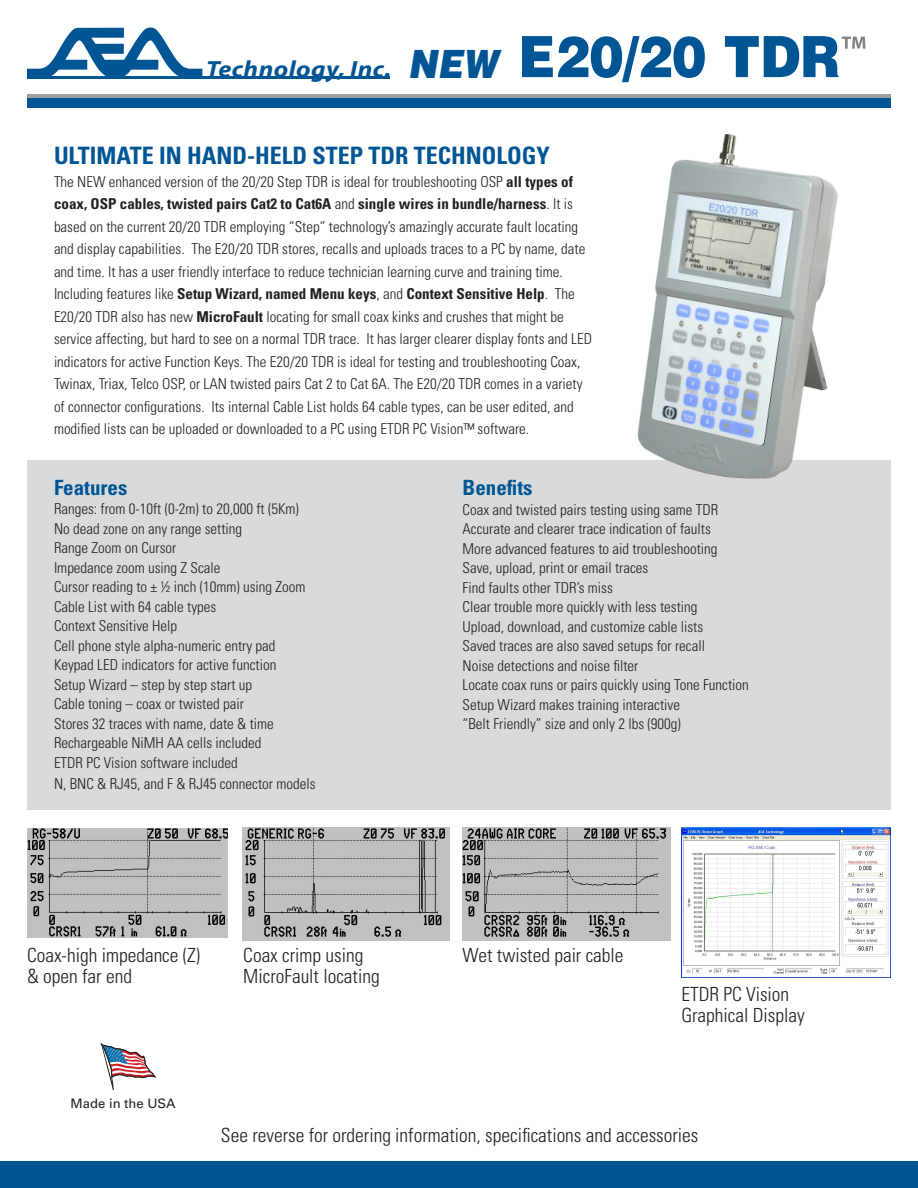
<style>
.page{position:relative;width:918px;height:1188px;background:#fff}
.page>*{position:absolute;margin:0;border:0;box-sizing:border-box;transform-origin:0 0}
.Paragraph_Style_1{font:900 57px "Helvetica";color:#005594;scale:.9 1}
.Paragraph_Style_1-2{font:italic 900 39px "Helvetica";color:#005594;scale:.9 1}
.Paragraph_Style_1-3{font:700 condensed 24px "Univers";color:#005594}
.t1{font:italic 700 23.4px "Myriad";letter-spacing:.02em;color:#005594;scale:1.11 1}
.Bullet_text{font:700 condensed 21px "Univers";color:#005594}
.Text_Header{font:700 condensed 21px "Univers";color:#005594}
.Paragraph_Style_1-4{font:300 condensed 19.5px/21px "Univers";color:#231f20}
.Paragraph_Style_1-5{font:300 condensed 15px/22.5px "Univers";color:#231f20}
.Bullet_text-2{font:300 condensed 15px "Univers";color:#231f20}
.t2{font:13.05px "Univers";color:#231f20}
.s1{font-weight:700}
</style>
<div class="page">
<div style="left:0;top:1161px;width:918px;height:27px;background:#005594"></div>
<div style="left:27px;top:460px;width:864px;height:350px;background:#d9dadc"></div>
<svg style="left:27px;top:94px;width:864px;height:5px;fill:#9e9f9e"></svg>
<div style="left:27px;top:99px;width:864px;height:9px;background:#005594"></div>
<img style="left:637px;top:134px;width:201px;height:345px">
<img style="left:242px;top:827px;width:207px;height:113px">
<svg style="left:101px;top:1043px;width:54px;height:47px"></svg>
<img style="left:27px;top:828px;width:200px;height:110px">
<img style="left:463px;top:827px;width:207px;height:114px">
<img style="left:681px;top:827px;width:210px;height:151px">
<svg style="left:842px;top:37px;width:23px;height:12px"></svg>
<svg style="left:27px;top:27px;width:175px;height:50px"></svg>
<hr style="left:27px;top:77px;width:362px;height:2px;background:#005594">
<p class="t1" style="left:206px;top:57px;width:168px">Technology, Inc.</p>
<p class="Paragraph_Style_1-2" style="left:408px;top:39px;width:101px">NEW</p>
<p class="Paragraph_Style_1" style="left:518px;top:19px;width:359px">E20/20 TDR</p>
<p class="Paragraph_Style_1-3" style="left:54px;top:141px;width:497px">ULTIMATE IN HAND-HELD STEP TDR TECHNOLOGY</p>
<p class="Paragraph_Style_1-5" style="left:54px;top:170px;width:540px">The NEW enhanced version of the 20/20 Step TDR is ideal for troubleshooting OSP <span class="s1">all types of coax, OSP cables, twisted pairs Cat2 to Cat6A</span> and <span class="s1">single wires in bundle/harness</span>. It is based on the current 20/20 TDR employing “Step” technology’s amazingly accurate fault locating and display capabilities. The E20/20 TDR stores, recalls and uploads traces to a PC by name, date and time. It has a user friendly interface to reduce technician learning curve and training time.<br>Including features like <span class="s1">Setup Wizard, named Menu keys</span>, and <span class="s1">Context Sensitive Help</span>. The E20/20 TDR also has new <span class="s1">MicroFault</span> locating for small coax kinks and crushes that might be service affecting, but hard to see on a normal TDR trace. It has larger clearer display fonts and LED indicators for active Function Keys. The E20/20 TDR is ideal for testing and troubleshooting Coax, Twinax, Triax, Telco OSP, or LAN twisted pairs Cat 2 to Cat 6A. The E20/20 TDR comes in a variety of connector configurations. Its internal Cable List holds 64 cable types, can be user edited, and modified lists can be uploaded or downloaded to a PC using ETDR PC Vision™ software.</p>
<p class="Text_Header" style="left:54px;top:474px;width:75px">Features</p>
<p class="Bullet_text-2" style="left:54px;top:500px;width:246px">Ranges: from 0-10ft (0-2m) to 20,000 ft (5Km)</p>
<p class="Bullet_text-2" style="left:54px;top:519px;width:190px">No dead zone on any range setting</p>
<p class="Bullet_text-2" style="left:54px;top:539px;width:124px">Range Zoom on Cursor</p>
<p class="Bullet_text-2" style="left:54px;top:558px;width:168px">Impedance zoom using Z Scale</p>
<p class="Bullet_text-2" style="left:54px;top:578px;width:253px">Cursor reading to ± ½ inch (10mm) using Zoom</p>
<p class="Bullet_text-2" style="left:54px;top:597px;width:164px">Cable List with 64 cable types</p>
<p class="Bullet_text-2" style="left:54px;top:617px;width:125px">Context Sensitive Help</p>
<p class="Bullet_text-2" style="left:54px;top:636px;width:223px">Cell phone style alpha-numeric entry pad</p>
<p class="Bullet_text-2" style="left:54px;top:656px;width:224px">Keypad LED indicators for active function</p>
<p class="Bullet_text-2" style="left:54px;top:675px;width:200px">Setup Wizard – step by step start up</p>
<p class="Bullet_text-2" style="left:54px;top:695px;width:191px">Cable toning – coax or twisted pair</p>
<p class="Bullet_text-2" style="left:54px;top:714px;width:221px">Stores 32 traces with name, date &amp; time</p>
<p class="Bullet_text-2" style="left:54px;top:734px;width:209px">Rechargeable NiMH AA cells included</p>
<p class="Bullet_text-2" style="left:54px;top:753px;width:185px">ETDR PC Vision software included</p>
<p class="Bullet_text-2" style="left:54px;top:774px;width:263px">N, BNC &amp; RJ45, and F &amp; RJ45 connector models</p>
<p class="Bullet_text" style="left:463px;top:475px;width:71px">Benefits</p>
<p class="Bullet_text-2" style="left:463px;top:500px;width:257px">Coax and twisted pairs testing using same TDR</p>
<p class="Bullet_text-2" style="left:463px;top:520px;width:250px">Accurate and clearer trace indication of faults</p>
<p class="Bullet_text-2" style="left:463px;top:539px;width:256px">More advanced features to aid troubleshooting</p>
<p class="Bullet_text-2" style="left:463px;top:559px;width:187px">Save, upload, print or email traces</p>
<p class="Bullet_text-2" style="left:463px;top:578px;width:152px">Find faults other TDR’s miss</p>
<p class="Bullet_text-2" style="left:463px;top:598px;width:236px">Clear trouble more quickly with less testing</p>
<p class="Bullet_text-2" style="left:463px;top:617px;width:242px">Upload, download, and customize cable lists</p>
<p class="Bullet_text-2" style="left:463px;top:637px;width:244px">Saved traces are also saved setups for recall</p>
<p class="Bullet_text-2" style="left:463px;top:656px;width:177px">Noise detections and noise filter</p>
<p class="Bullet_text-2" style="left:463px;top:676px;width:288px">Locate coax runs or pairs quickly using Tone Function</p>
<p class="Bullet_text-2" style="left:463px;top:695px;width:219px">Setup Wizard makes training interactive</p>
<p class="Bullet_text-2" style="left:463px;top:715px;width:220px">“Belt Friendly” size and only 2 lbs (900g)</p>
<p class="Paragraph_Style_1-4" style="left:27px;top:945px;width:175px">Coax-high impedance (Z) &amp; open far end</p>
<p class="Paragraph_Style_1-4" style="left:243px;top:945px;width:138px">Coax crimp using<br>MicroFault locating</p>
<p class="Paragraph_Style_1-4" style="left:463px;top:945px;width:162px">Wet twisted pair cable</p>
<p class="t2" style="left:71px;top:1096px;width:106px">Made in the USA</p>
<p class="Paragraph_Style_1-4" style="left:681px;top:983px;width:125px">ETDR PC Vision<br>Graphical Display</p>
<p class="Paragraph_Style_1-4" style="left:221px;top:1125px;width:479px">See reverse for ordering information, specifications and accessories</p>
</div>
